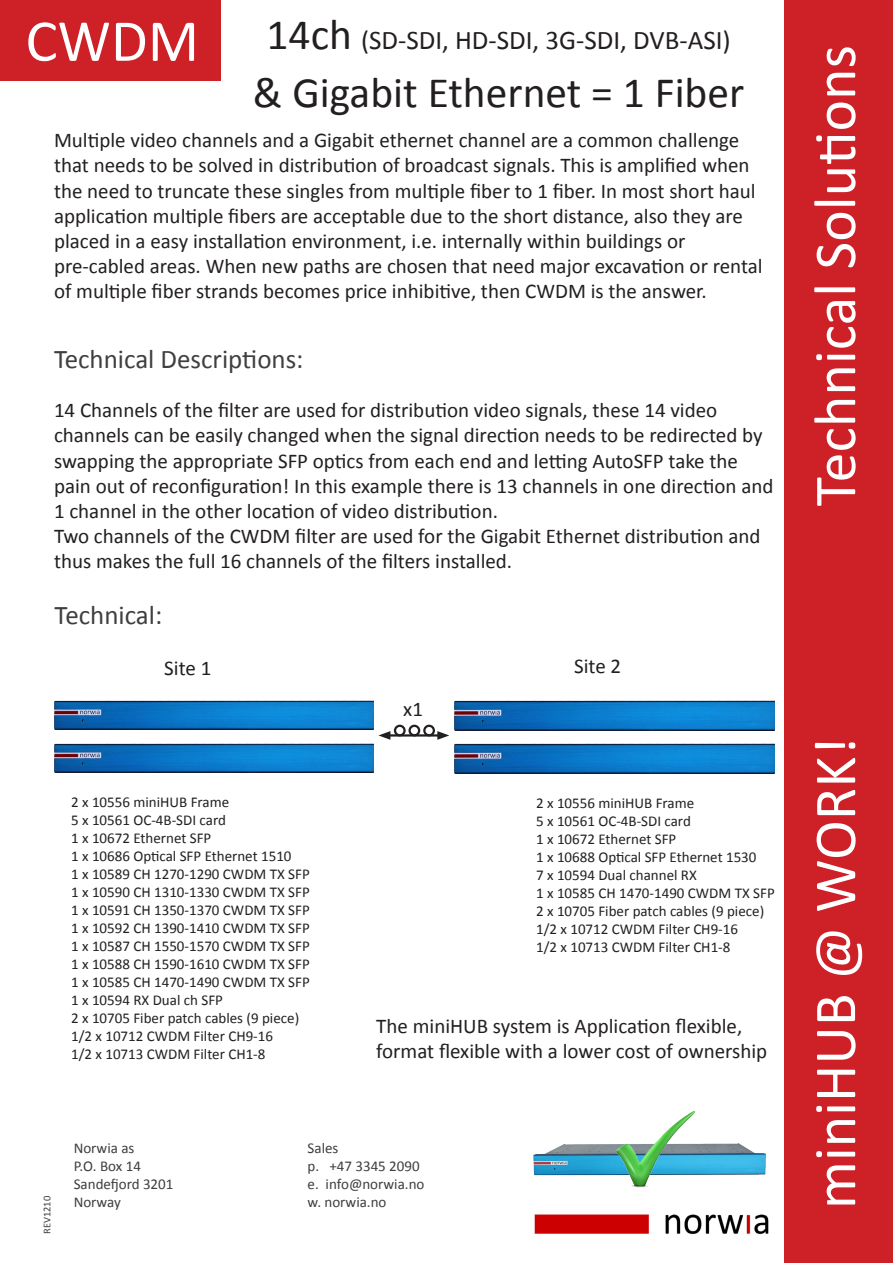
<style>
.page{position:relative;width:893px;height:1263px;background:#fff}
.page>*{position:absolute;margin:0;border:0;box-sizing:border-box;transform-origin:0 0}
.t1{font:60px "Calibri";color:#fff}
.t2{font:43.5px "Calibri";color:#231f20}
.t3{font:27px "Calibri";color:#231f20}
.t4{font:27px "Calibri";color:#3f3e40}
.t5{font:21px/25.2px "Calibri";color:#231f20}
.t6{font:15px "Calibri";color:#231f20}
.t7{font:15px "Calibri";color:#3f3e3f}
.t8{font:10.5px "Calibri";color:#3f3e3f}
.s1{font-size:43.5px}
</style>
<div class="page">
<div style="left:784px;top:0;width:109px;height:1263px;background:#cd2027"></div>
<img style="left:533px;top:1143px;width:233px;height:33px">
<img style="left:607px;top:1111px;width:93px;height:77px">
<img style="left:534px;top:1214px;width:235px;height:21px">
<img style="left:54px;top:700px;width:320px;height:30px">
<img style="left:455px;top:701px;width:319px;height:29px">
<hr style="left:386px;top:734px;width:56px;height:2px;background:#231f20">
<svg style="left:378px;top:731px;width:12px;height:9px"></svg>
<svg style="left:437px;top:731px;width:12px;height:9px"></svg>
<div style="left:394px;top:725px;width:12px;height:11px;border:2px solid #231f20;border-radius:50%"></div>
<div style="left:408px;top:725px;width:12px;height:11px;border:2px solid #231f20;border-radius:50%"></div>
<div style="left:423px;top:725px;width:12px;height:11px;border:2px solid #231f20;border-radius:50%"></div>
<img style="left:54px;top:743px;width:320px;height:30px">
<img style="left:455px;top:744px;width:319px;height:29px">
<div style="left:0;top:0;width:221px;height:81px;background:#cd2027"></div>
<p class="t3" style="left:267px;top:23px;width:466px"><span class="s1">14ch</span> (SD-SDI, HD-SDI, 3G-SDI, DVB-ASI)</p>
<p class="t2" style="left:253px;top:65px;width:493px">&amp; Gigabit Ethernet = 1 Fiber</p>
<p class="t5" style="left:54px;top:127px;width:703px">Multiple video channels and a Gigabit ethernet channel are a common challenge that needs to be solved in distribution of broadcast signals. This is amplified when the need to truncate these singles from multiple fiber to 1 fiber. In most short haul application multiple fibers are acceptable due to the short distance, also they are placed in a easy installation environment, i.e. internally within buildings or</p>
<p class="t5" style="left:54px;top:253px;width:710px">pre-cabled areas. When new paths are chosen that need major excavation or rental of multiple fiber strands becomes price inhibitive, then CWDM is the answer.</p>
<p class="t1" style="left:26px;top:4px;width:175px">CWDM</p>
<p class="t4" style="left:54px;top:342px;width:251px">Technical Descriptions:</p>
<p class="t5" style="left:54px;top:397px;width:665px">14 Channels of the filter are used for distribution video signals, these 14 video</p>
<p class="t5" style="left:54px;top:422px;width:721px">channels can be easily changed when the signal direction needs to be redirected by swapping the appropriate SFP optics from each end and letting AutoSFP take the pain out of reconfiguration! In this example there is 13 channels in one direction and 1 channel in the other location of video distribution.</p>
<p class="t5" style="left:54px;top:523px;width:708px">Two channels of the CWDM filter are used for the Gigabit Ethernet distribution and thus makes the full 16 channels of the filters installed.</p>
<p class="t4" style="left:55px;top:598px;width:109px">Technical:</p>
<p class="t5" style="left:164px;top:655px;width:49px">Site 1</p>
<p class="t5" style="left:574px;top:652px;width:49px">Site 2</p>
<p class="t5" style="left:403px;top:696px;width:21px">x1</p>
<p class="t6" style="left:71px;top:793px;width:160px">2 x 10556 miniHUB Frame</p>
<p class="t6" style="left:71px;top:811px;width:156px">5 x 10561 OC-4B-SDI card</p>
<p class="t6" style="left:71px;top:829px;width:142px">1 x 10672 Ethernet SFP</p>
<p class="t6" style="left:71px;top:847px;width:222px">1 x 10686 Optical SFP Ethernet 1510</p>
<p class="t6" style="left:71px;top:865px;width:240px">1 x 10589 CH 1270-1290 CWDM TX SFP</p>
<p class="t6" style="left:71px;top:883px;width:240px">1 x 10590 CH 1310-1330 CWDM TX SFP</p>
<p class="t6" style="left:71px;top:901px;width:240px">1 x 10591 CH 1350-1370 CWDM TX SFP</p>
<p class="t6" style="left:71px;top:919px;width:240px">1 x 10592 CH 1390-1410 CWDM TX SFP</p>
<p class="t6" style="left:71px;top:937px;width:240px">1 x 10587 CH 1550-1570 CWDM TX SFP</p>
<p class="t6" style="left:71px;top:955px;width:240px">1 x 10588 CH 1590-1610 CWDM TX SFP</p>
<p class="t6" style="left:71px;top:973px;width:240px">1 x 10585 CH 1470-1490 CWDM TX SFP</p>
<p class="t6" style="left:71px;top:991px;width:153px">1 x 10594 RX Dual ch SFP</p>
<p class="t6" style="left:71px;top:1009px;width:230px">2 x 10705 Fiber patch cables (9 piece)</p>
<p class="t6" style="left:71px;top:1027px;width:203px">1/2 x 10712 CWDM Filter CH9-16</p>
<p class="t6" style="left:71px;top:1045px;width:196px">1/2 x 10713 CWDM Filter CH1-8</p>
<p class="t6" style="left:536px;top:793px;width:160px">2 x 10556 miniHUB Frame</p>
<p class="t6" style="left:536px;top:811px;width:156px">5 x 10561 OC-4B-SDI card</p>
<p class="t6" style="left:536px;top:829px;width:142px">1 x 10672 Ethernet SFP</p>
<p class="t6" style="left:536px;top:847px;width:222px">1 x 10688 Optical SFP Ethernet 1530</p>
<p class="t6" style="left:536px;top:865px;width:162px">7 x 10594 Dual channel RX</p>
<p class="t6" style="left:536px;top:883px;width:240px">1 x 10585 CH 1470-1490 CWDM TX SFP</p>
<p class="t6" style="left:536px;top:901px;width:230px">2 x 10705 Fiber patch cables (9 piece)</p>
<p class="t6" style="left:536px;top:919px;width:203px">1/2 x 10712 CWDM Filter CH9-16</p>
<p class="t6" style="left:536px;top:937px;width:196px">1/2 x 10713 CWDM Filter CH1-8</p>
<p class="t5" style="left:376px;top:1012px;width:392px">The miniHUB system is Application flexible, format flexible with a lower cost of ownership</p>
<p class="t8" style="left:40px;top:1234px;width:40px;rotate:-90deg">REV1210</p>
<p class="t7" style="left:74px;top:1139px;width:62px">Norwia as</p>
<p class="t7" style="left:74px;top:1157px;width:69px">P.O. Box 14</p>
<p class="t7" style="left:74px;top:1175px;width:101px">Sandefjord 3201</p>
<p class="t7" style="left:74px;top:1193px;width:49px">Norway</p>
<p class="t7" style="left:308px;top:1139px;width:32px">Sales</p>
<p class="t7" style="left:308px;top:1157px;width:114px">p. +47 3345 2090</p>
<p class="t7" style="left:308px;top:1175px;width:118px">e. info@norwia.no</p>
<p class="t7" style="left:308px;top:1193px;width:80px">w. norwia.no</p>
<p class="t1" style="left:798px;top:506px;width:463px;rotate:-90deg">Technical Solutions</p>
<p class="t1" style="left:798px;top:1209px;width:474px;rotate:-90deg">miniHUB @ WORK!</p>
</div>
